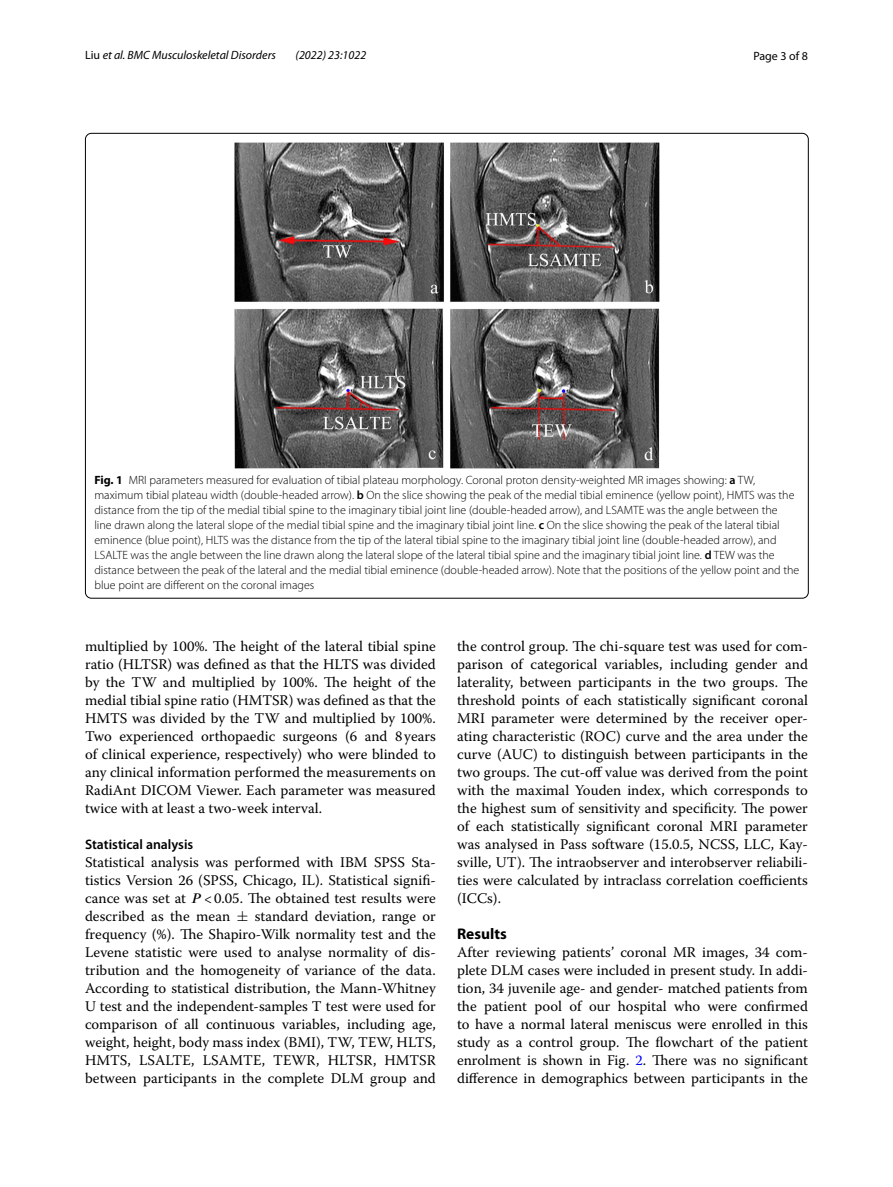
<style>
.page{position:relative;width:893px;height:1187px;background:#fff}
.page>*{position:absolute;margin:0;border:0;box-sizing:border-box;transform-origin:0 0}
.t1{font:700 15.45px "Myriad Pro";color:#000}
.t2{font:14.7px/18px "Warnock Pro";color:#000;text-align:justify}
.t3{font:600 13.8px "Myriad Pro";color:#000}
.t4{font:300 12px/15px "Myriad Pro";color:#000}
.t5{font:italic 12px "Myriad Pro";color:#000}
.t6{font:12px "Myriad Pro";color:#000}
.s1{font-style:normal}
.s2{font-weight:700}
.s3{font-weight:600}
.s4{font-family:"MTSY"}
.s5{color:#00f}
</style>
<div class="page">
<img style="left:234px;top:142px;width:425px;height:326px">
<p class="t5" style="left:85px;top:48px;width:192px"><span class="s1">Liu</span> et al. BMC Musculoskeletal Disorders</p>
<p class="t5" style="left:296px;top:48px;width:72px">(2022) 23:1022</p>
<p class="t6" style="left:753px;top:48px;width:56px">Page 3 of 8</p>
<p class="t4" style="left:94px;top:472px;width:706px"><span class="s2">Fig. 1</span> MRI parameters measured for evaluation of tibial plateau morphology. Coronal proton density-weighted MR images showing: <span class="s3">a</span> TW, maximum tibial plateau width (double-headed arrow). <span class="s3">b</span> On the slice showing the peak of the medial tibial eminence (yellow point), HMTS was the distance from the tip of the medial tibial spine to the imaginary tibial joint line (double-headed arrow), and LSAMTE was the angle between the<br>line drawn along the lateral slope of the medial tibial spine and the imaginary tibial joint line. <span class="s3">c</span> On the slice showing the peak of the lateral tibial eminence (blue point), HLTS was the distance from the tip of the lateral tibial spine to the imaginary tibial joint line (double-headed arrow), and LSALTE was the angle between the line drawn along the lateral slope of the lateral tibial spine and the imaginary tibial joint line. <span class="s3">d</span> TEW was the distance between the peak of the lateral and the medial tibial eminence (double-headed arrow). Note that the positions of the yellow point and the blue point are different on the coronal images</p>
<p class="t2" style="left:85px;top:636px;width:352px">multiplied by 100%. The height of the lateral tibial spine ratio (HLTSR) was defined as that the HLTS was divided by the TW and multiplied by 100%. The height of the medial tibial spine ratio (HMTSR) was defined as that the HMTS was divided by the TW and multiplied by 100%.<br>Two experienced orthopaedic surgeons (6 and 8years of clinical experience, respectively) who were blinded to any clinical information performed the measurements on RadiAnt DICOM Viewer. Each parameter was measured twice with at least a two-week interval.</p>
<p class="t3" style="left:85px;top:835px;width:110px">Statistical analysis</p>
<p class="t2" style="left:85px;top:852px;width:352px">Statistical analysis was performed with IBM SPSS Sta&shy;tistics Version 26 (SPSS, Chicago, IL). Statistical signifi&shy;cance was set at &lt;0.05. The obtained test results were described as the mean <span class="s4">±</span> standard deviation, range or frequency (%). The Shapiro-Wilk normality test and the Levene statistic were used to analyse normality of dis&shy;tribution and the homogeneity of variance of the data.<br>According to statistical distribution, the Mann-Whitney U test and the independent-samples T test were used for comparison of all continuous variables, including age, weight, height, body mass index (BMI), TW, TEW, HLTS, HMTS, LSALTE, LSAMTE, TEWR, HLTSR, HMTSR between participants in the complete DLM group and</p>
<p class="t2" style="left:457px;top:636px;width:352px">the control group. The chi-square test was used for com&shy;parison of categorical variables, including gender and laterality, between participants in the two groups. The threshold points of each statistically significant coronal MRI parameter were determined by the receiver oper&shy;ating characteristic (ROC) curve and the area under the curve (AUC) to distinguish between participants in the two groups. The cut-off value was derived from the point with the maximal Youden index, which corresponds to the highest sum of sensitivity and specificity. The power of each statistically significant coronal MRI parameter was analysed in Pass software (15.0.5, NCSS, LLC, Kay&shy;sville, UT). The intraobserver and interobserver reliabili&shy;ties were calculated by intraclass correlation coefficients (ICCs).</p>
<p class="t1" style="left:457px;top:923px;width:51px">Results</p>
<p class="t2" style="left:457px;top:942px;width:352px">After reviewing patients’ coronal MR images, 34 com&shy;plete DLM cases were included in present study. In addi&shy;tion, 34 juvenile age- and gender- matched patients from the patient pool of our hospital who were confirmed to have a normal lateral meniscus were enrolled in this study as a control group. The flowchart of the patient enrolment is shown in Fig. <span class="s5">2</span>. There was no significant difference in demographics between participants in the</p>
</div>
